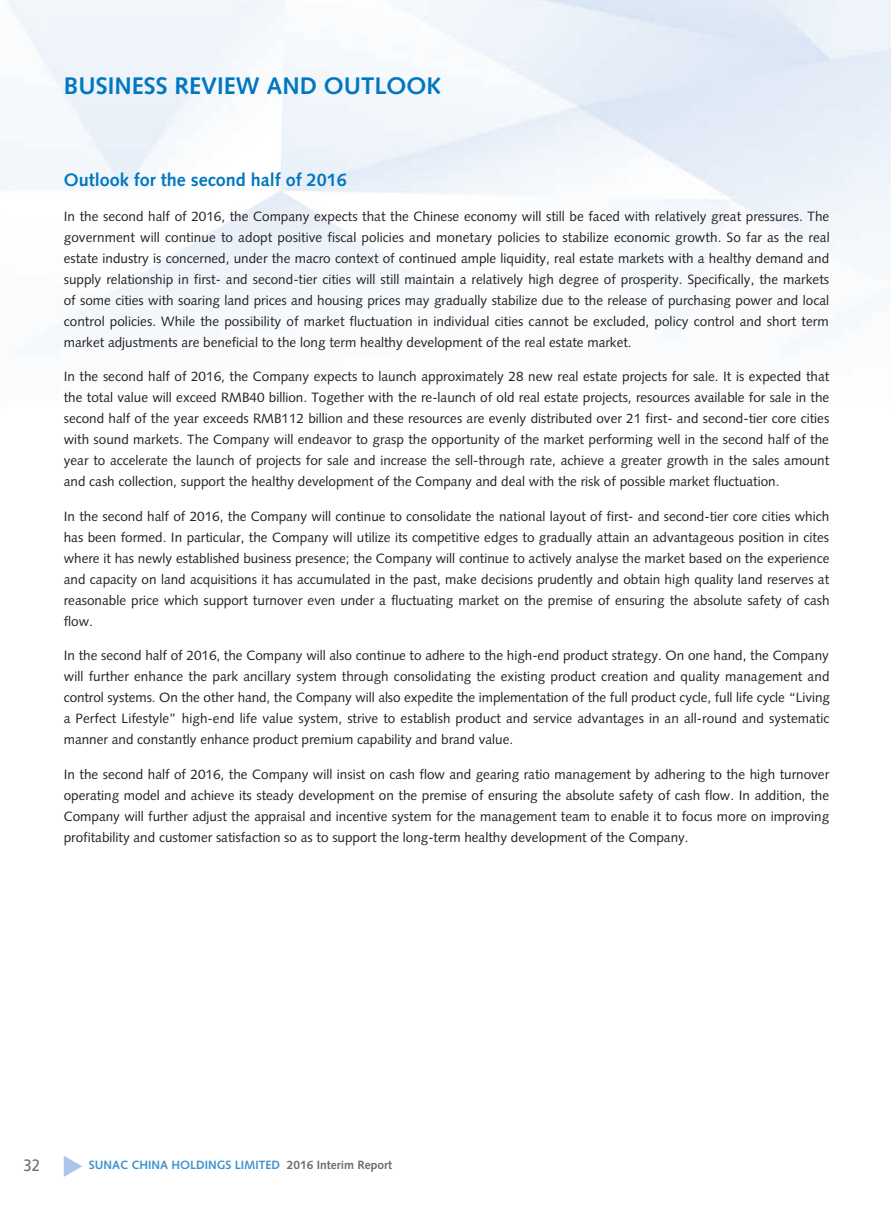
<style>
.page{position:relative;width:893px;height:1212px;background:#fff}
.page>*{position:absolute;margin:0;border:0;box-sizing:border-box;transform-origin:0 0}
.t1{font:700 24px "Syntax LT Std";color:#0077c0}
._3__標題{font:700 18px "Syntax LT Std";color:#0077c0}
.t2{font:16.5px "Frutiger LT Std";color:#6c6d70;scale:.9 1}
._1__內文{font:13.5px/21px "Syntax LT Std";color:#231f20;text-align:justify}
.t3{font:700 12px "Syntax LT Std";color:#3d91ce}
.s1{color:#6c6d70}
</style>
<div class="page">
<svg style="left:64px;top:1156px;width:18px;height:21px"></svg>
<h1 class="t1" style="left:64px;top:72px;width:379px">BUSINESS REVIEW AND OUTLOOK</h1>
<p class="_3__標題" style="left:64px;top:170px;width:285px">Outlook for the second half of 2016</p>
<p class="_1__內文" style="left:64px;top:206px;width:767px">In the second half of 2016, the Company expects that the Chinese economy will still be faced with relatively great pressures. The government will continue to adopt positive fiscal policies and monetary policies to stabilize economic growth. So far as the real estate industry is concerned, under the macro context of continued ample liquidity, real estate markets with a healthy demand and supply relationship in first- and second-tier cities will still maintain a relatively high degree of prosperity. Specifically, the markets of some cities with soaring land prices and housing prices may gradually stabilize due to the release of purchasing power and local control policies. While the possibility of market fluctuation in individual cities cannot be excluded, policy control and short term market adjustments are beneficial to the long term healthy development of the real estate market.</p>
<p class="_1__內文" style="left:64px;top:366px;width:767px">In the second half of 2016, the Company expects to launch approximately 28 new real estate projects for sale. It is expected that the total value will exceed RMB40 billion. Together with the re-launch of old real estate projects, resources available for sale in the second half of the year exceeds RMB112 billion and these resources are evenly distributed over 21 first- and second-tier core cities with sound markets. The Company will endeavor to grasp the opportunity of the market performing well in the second half of the year to accelerate the launch of projects for sale and increase the sell-through rate, achieve a greater growth in the sales amount and cash collection, support the healthy development of the Company and deal with the risk of possible market fluctuation.</p>
<p class="_1__內文" style="left:64px;top:506px;width:767px">In the second half of 2016, the Company will continue to consolidate the national layout of first- and second-tier core cities which has been formed. In particular, the Company will utilize its competitive edges to gradually attain an advantageous position in cites where it has newly established business presence; the Company will continue to actively analyse the market based on the experience and capacity on land acquisitions it has accumulated in the past, make decisions prudently and obtain high quality land reserves at reasonable price which support turnover even under a fluctuating market on the premise of ensuring the absolute safety of cash flow.</p>
<p class="_1__內文" style="left:64px;top:645px;width:768px">In the second half of 2016, the Company will also continue to adhere to the high-end product strategy. On one hand, the Company will further enhance the park ancillary system through consolidating the existing product creation and quality management and control systems. On the other hand, the Company will also expedite the implementation of the full product cycle, full life cycle “Living a Perfect Lifestyle” high-end life value system, strive to establish product and service advantages in an all-round and systematic manner and constantly enhance product premium capability and brand value.</p>
<p class="_1__內文" style="left:64px;top:764px;width:767px">In the second half of 2016, the Company will insist on cash flow and gearing ratio management by adhering to the high turnover operating model and achieve its steady development on the premise of ensuring the absolute safety of cash flow. In addition, the Company will further adjust the appraisal and incentive system for the management team to enable it to focus more on improving profitability and customer satisfaction so as to support the long-term healthy development of the Company.</p>
<p class="t2" style="left:24px;top:1156px;width:20px">32</p>
<p class="t3" style="left:89px;top:1158px;width:305px">SUNAC CHINA HOLDINGS LIMITED <span class="s1">2016 Interim Report</span></p>
</div>
